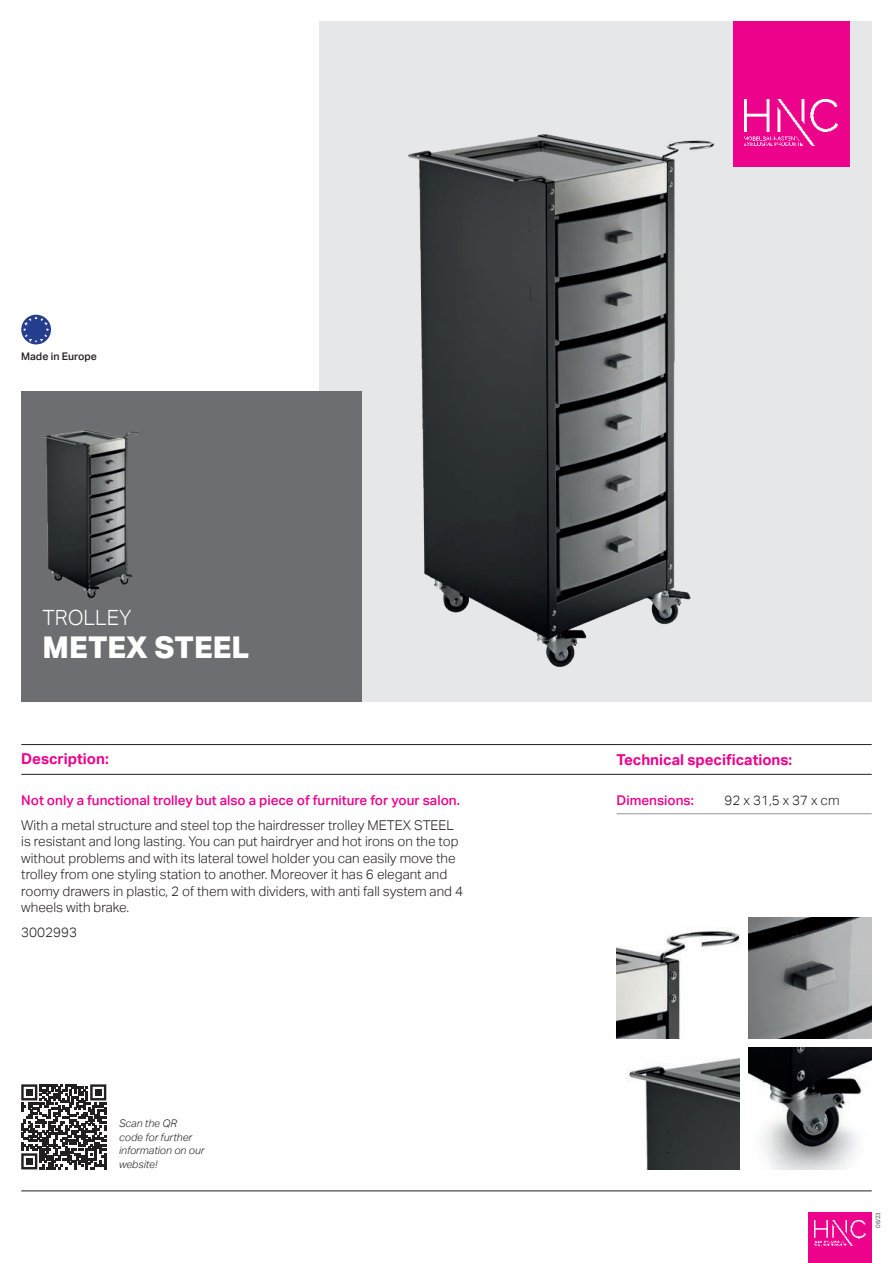
<style>
.page{position:relative;width:893px;height:1263px;background:#fff}
.page>*{position:absolute;margin:0;border:0;box-sizing:border-box;transform-origin:0 0}
.t1{font:800 30px "Aktiv Grotesk";color:#fff}
.t2{font:300 21px "Aktiv Grotesk";color:#fff}
.t3{font:700 15px "Aktiv Grotesk";color:#ed028c}
.t4{font:300 13.5px/16.5px "Aktiv Grotesk";color:#231f20}
.t5{font:500 13.5px "Aktiv Grotesk";color:#ed028c}
.t6{font:italic 300 10.5px/13.5px "Aktiv Grotesk";color:#231f20}
.t7{font:500 10.5px "Aktiv Grotesk";color:#231f20}
.t8{font:300 6px "Aktiv Grotesk";color:#231f20}
</style>
<div class="page">
<div style="left:808px;top:1212px;width:64px;height:51px;background:#ed028c"></div>
<img style="left:815px;top:1220px;width:51px;height:26px">
<hr style="left:21px;top:1190px;width:851px;height:1px;background:#231f20">
<div style="left:319px;top:21px;width:553px;height:681px;background:#e6e7e9"></div>
<img style="left:408px;top:134px;width:306px;height:533px">
<div style="left:21px;top:391px;width:340px;height:311px;background:#6d6e71"></div>
<div style="left:733px;top:21px;width:116px;height:146px;background:#ed028c"></div>
<img style="left:744px;top:99px;width:94px;height:46px">
<hr style="left:21px;top:744px;width:851px;height:1px;background:#231f20">
<hr style="left:21px;top:774px;width:851px;height:1px;background:#231f20">
<svg style="left:21px;top:315px;width:30px;height:29px"></svg>
<img style="left:23px;top:317px;width:26px;height:25px">
<svg style="left:21px;top:1084px;width:85px;height:85px"></svg>
<div style="left:26px;top:1089px;width:7px;height:7px;background:#231f20"></div>
<div style="left:95px;top:1089px;width:7px;height:7px;background:#231f20"></div>
<div style="left:26px;top:1158px;width:7px;height:7px;background:#231f20"></div>
<img style="left:43px;top:429px;width:97px;height:170px">
<img style="left:627px;top:1057px;width:113px;height:112px">
<img style="left:617px;top:930px;width:123px;height:109px">
<img style="left:749px;top:1047px;width:123px;height:122px">
<img style="left:749px;top:917px;width:123px;height:122px">
<hr style="left:617px;top:813px;width:255px;height:1px;background:#939598">
<p class="t7" style="left:21px;top:353px;width:77px">Made in Europe</p>
<h2 class="t2" style="left:43px;top:609px;width:91px">TROLLEY</h2>
<h1 class="t1" style="left:43px;top:630px;width:208px">METEX STEEL</h1>
<p class="t3" style="left:21px;top:753px;width:89px">Description:</p>
<p class="t5" style="left:21px;top:795px;width:440px">Not only a functional trolley but also a piece of furniture for your salon.</p>
<p class="t4" style="left:21px;top:818px;width:443px">With a metal structure and steel top the hairdresser trolley METEX STEEL is resistant and long lasting. You can put hairdryer and hot irons on the top without problems and with its lateral towel holder you can easily move the trolley from one styling station to another. Moreover it has 6 elegant and roomy drawers in plastic, 2 of them with dividers, with anti fall system and 4 wheels with brake.</p>
<p class="t4" style="left:21px;top:925px;width:57px">3002993</p>
<p class="t6" style="left:119px;top:1117px;width:87px">Scan the QR<br>code for further information on our website!</p>
<p class="t3" style="left:617px;top:751px;width:177px">Technical specifications:</p>
<p class="t5" style="left:617px;top:795px;width:79px">Dimensions:</p>
<p class="t4" style="left:725px;top:793px;width:117px">92 x 31,5 x 37 x cm</p>
<p class="t8" style="left:876px;top:1228px;width:18px;rotate:-90deg">06/23</p>
</div>
